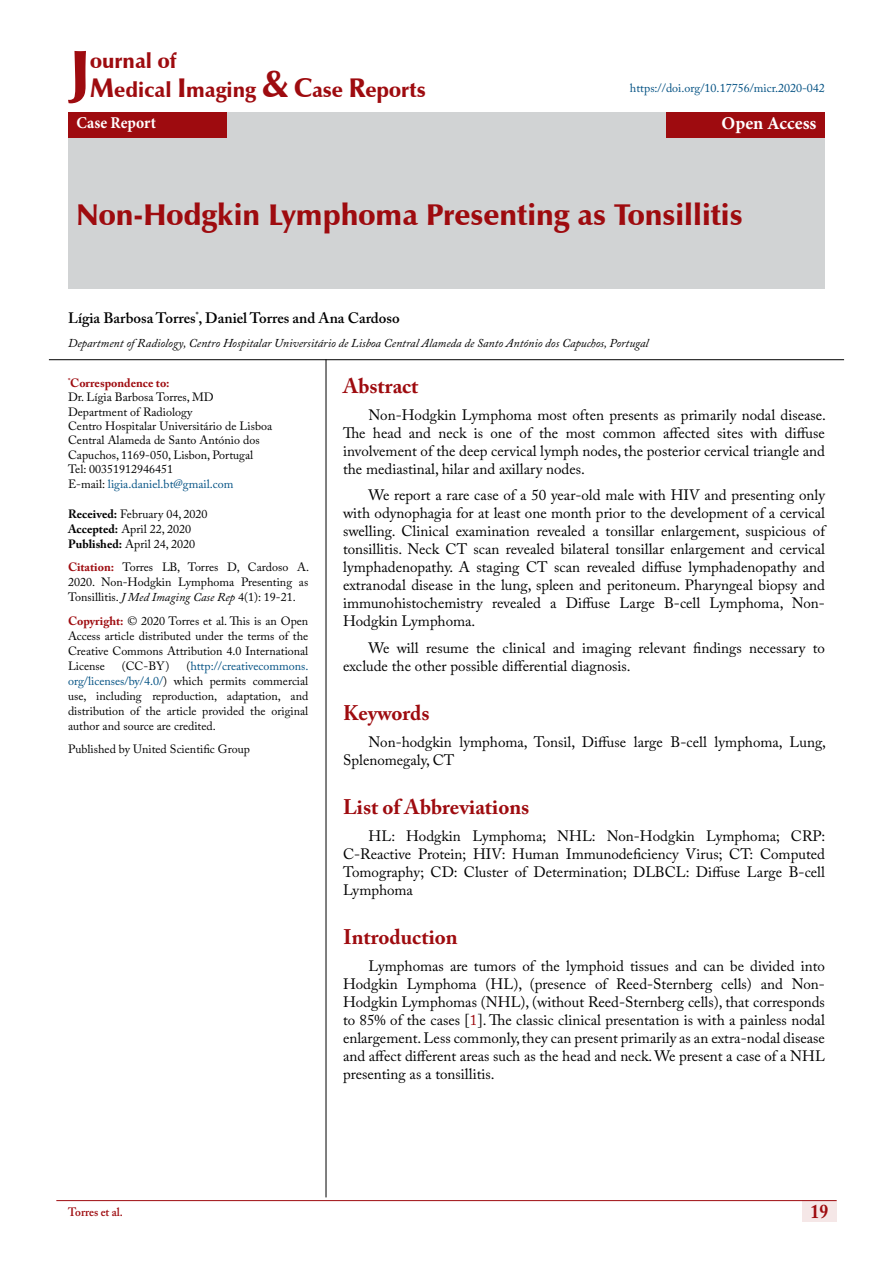
<style>
.page{position:relative;width:893px;height:1263px;background:#fff}
.page>*{position:absolute;margin:0;border:0;box-sizing:border-box;transform-origin:0 0}
.t1{font:900 62.1px "Zapf Humanist 601 BT";color:#9e0b0f}
.t2{font:900 30px "Zapf Humanist 601 BT";color:#9e0b0f}
.t3{font:700 21px "Adobe Caslon Pro";color:#9e0b0f}
.t4{font:900 21px/29.4px "Zapf Humanist 601 BT";color:#9e0b0f}
.t5{font:700 19.5px "Adobe Caslon Pro";color:#9e0b0f;scale:.9 1}
.t6{font:700 18px "Minion Pro";color:#fff}
.t7{font:700 16.5px "Minion Pro";letter-spacing:.005em;color:#fff;scale:.94 1}
.t8{font:15px/18px "Adobe Caslon Pro";color:#000;text-align:justify}
.t9{font:600 15px "Adobe Caslon Pro";color:#000}
.t10{font:12px/15px "Adobe Caslon Pro";color:#000;text-align:justify}
.t11{font:italic 12px "Adobe Caslon Pro";color:#000}
.t12{font:12px "Adobe Caslon Pro";color:#005082}
.t13{font:600 12px "Adobe Caslon Pro";color:#9e0b0f;scale:.95 1}
.s1{font-size:27px}
.s2{font-size:37.5px}
.s3{font-weight:700;color:#9e0b0f}
.s4{color:#005083}
.s5{font-weight:700}
.s6{font-style:italic}
.s7{color:#9e0b0f}
.s8{color:#005082}
</style>
<div class="page">
<div style="left:802px;top:1200px;width:35px;height:21px;background:#f5e7e7"></div>
<hr style="left:56px;top:1200px;width:781px;height:1px;background:#9e0b0f">
<div style="left:68px;top:112px;width:757px;height:177px;background:#d1d3d4"></div>
<div style="left:68px;top:112px;width:159px;height:26px;background:#9e0b0f"></div>
<div style="left:666px;top:112px;width:159px;height:26px;background:#9e0b0f"></div>
<hr style="left:326px;top:359px;width:1px;height:838px;background:#000">
<hr style="left:49px;top:359px;width:795px;height:1px;background:#000">
<h1 class="t1" style="left:70px;top:34px;width:22px">J</h1>
<h3 class="t4" style="left:90px;top:46px;width:337px">ournal of<br><span class="s1">M</span>edical <span class="s1">I</span>maging <span class="s2">&amp;</span> <span class="s1">C</span>ase <span class="s1">R</span>eports</h3>
<p class="t12" style="left:630px;top:81px;width:196px">https://doi.org/10.17756/micr.2020-042</p>
<p class="t7" style="left:77px;top:111px;width:86px">Case Report</p>
<p class="t6" style="left:721px;top:111px;width:96px">Open Access</p>
<h2 class="t2" style="left:77px;top:196px;width:667px">Non-Hodgkin Lymphoma Presenting as Tonsillitis</h2>
<p class="t9" style="left:68px;top:309px;width:333px">Lígia Barbosa Torres<sup>*</sup>, Daniel Torres and Ana Cardoso</p>
<p class="t11" style="left:68px;top:336px;width:582px">Department of Radiology, Centro Hospitalar Universitário de Lisboa Central Alameda de Santo António dos Capuchos, Portugal</p>
<p class="t10" style="left:68px;top:375px;width:206px;line-height:14.4px;text-align:left"><sup>*</sup><span class="s3">Correspondence to:<br></span>Dr. Lígia Barbosa Torres, MD<br>Department of Radiology<br>Centro Hospitalar Universitário de Lisboa<br>Central Alameda de Santo António dos<br>Capuchos, 1169-050, Lisbon, Portugal<br>Tel: 00351912946451<br>E-mail: <span class="s4">ligia.daniel.bt@gmail.com</span></p>
<p class="t10" style="left:68px;top:506px;width:141px;text-align:left"><span class="s5">Received:</span> February 04, 2020<br><span class="s5">Accepted:</span> April 22, 2020<br><span class="s5">Published:</span> April 24, 2020</p>
<p class="t10" style="left:68px;top:559px;width:243px"><span class="s3">Citation:</span> Torres LB, Torres D, Cardoso A.<br>2020. Non-Hodgkin Lymphoma Presenting as Tonsillitis. <span class="s6">J Med Imaging Case Rep</span> 4(1): 19-21.</p>
<p class="t10" style="left:68px;top:613px;width:242px"><span class="s3">Copyright:</span> © 2020 Torres et al. This is an Open Access article distributed under the terms of the Creative Commons Attribution 4.0 International License</p>
<h3 class="t3" style="left:343px;top:374px;width:77px">Abstract</h3>
<p class="t8" style="left:343px;top:406px;width:484px;text-indent:26px">Non-Hodgkin Lymphoma most often presents as primarily nodal disease.<br>The head and neck is one of the most common affected sites with diffuse involvement of the deep cervical lymph nodes, the posterior cervical triangle and the mediastinal, hilar and axillary nodes.</p>
<p class="t8" style="left:343px;top:486px;width:483px;text-indent:26px">We report a rare case of a 50 year-old male with HIV and presenting only with odynophagia for at least one month prior to the development of a cervical swelling. Clinical examination revealed a tonsillar enlargement, suspicious of tonsillitis. Neck CT scan revealed bilateral tonsillar enlargement and cervical lymphadenopathy. A staging CT scan revealed diffuse lymphadenopathy and extranodal disease in the lung, spleen and peritoneum. Pharyngeal biopsy and immunohistochemistry revealed a Diffuse Large B-cell Lymphoma, Non-Hodgkin Lymphoma.</p>
<p class="t8" style="left:343px;top:639px;width:483px;text-indent:26px">We will resume the clinical and imaging relevant findings necessary to exclude the other possible differential diagnosis.</p>
<h3 class="t3" style="left:343px;top:701px;width:88px">Keywords</h3>
<p class="t8" style="left:343px;top:733px;width:484px;text-indent:26px">Non-hodgkin lymphoma, Tonsil, Diffuse large B-cell lymphoma, Lung,<br>Splenomegaly, CT</p>
<h3 class="t3" style="left:343px;top:795px;width:188px">List of Abbreviations</h3>
<p class="t8" style="left:343px;top:827px;width:484px;text-indent:26px">HL: Hodgkin Lymphoma; NHL: Non-Hodgkin Lymphoma; CRP:<br>C-Reactive Protein; HIV: Human Immunodeficiency Virus; CT: Computed Tomography; CD: Cluster of Determination; DLBCL: Diffuse Large B-cell Lymphoma</p>
<h3 class="t3" style="left:343px;top:925px;width:116px">Introduction</h3>
<p class="t8" style="left:343px;top:957px;width:483px;text-indent:26px">Lymphomas are tumors of the lymphoid tissues and can be divided into Hodgkin Lymphoma (HL), (presence of Reed-Sternberg cells) and Non-Hodgkin Lymphomas (NHL), (without Reed-Sternberg cells), that corresponds to 85% of the cases [<span class="s7">1</span>]. The classic clinical presentation is with a painless nodal enlargement. Less commonly, they can present primarily as an extra-nodal disease and affect different areas such as the head and neck. We present a case of a NHL presenting as a tonsillitis.</p>
<p class="t10" style="left:68px;top:658px;width:242px;text-indent:118px">(<span class="s8">http://creativecommons. org/licenses/by/4.0/</span>) which permits commercial use, including reproduction, adaptation, and distribution of the article provided the original author and source are credited.</p>
<p class="t10" style="left:68px;top:741px;width:183px">Published by United Scientific Group</p>
<p class="t10" style="left:122px;top:658px;width:49px">(CC-BY)</p>
<p class="t13" style="left:68px;top:1204px;width:59px">Torres et al.</p>
<h3 class="t5" style="left:811px;top:1200px;width:21px">19</h3>
</div>
